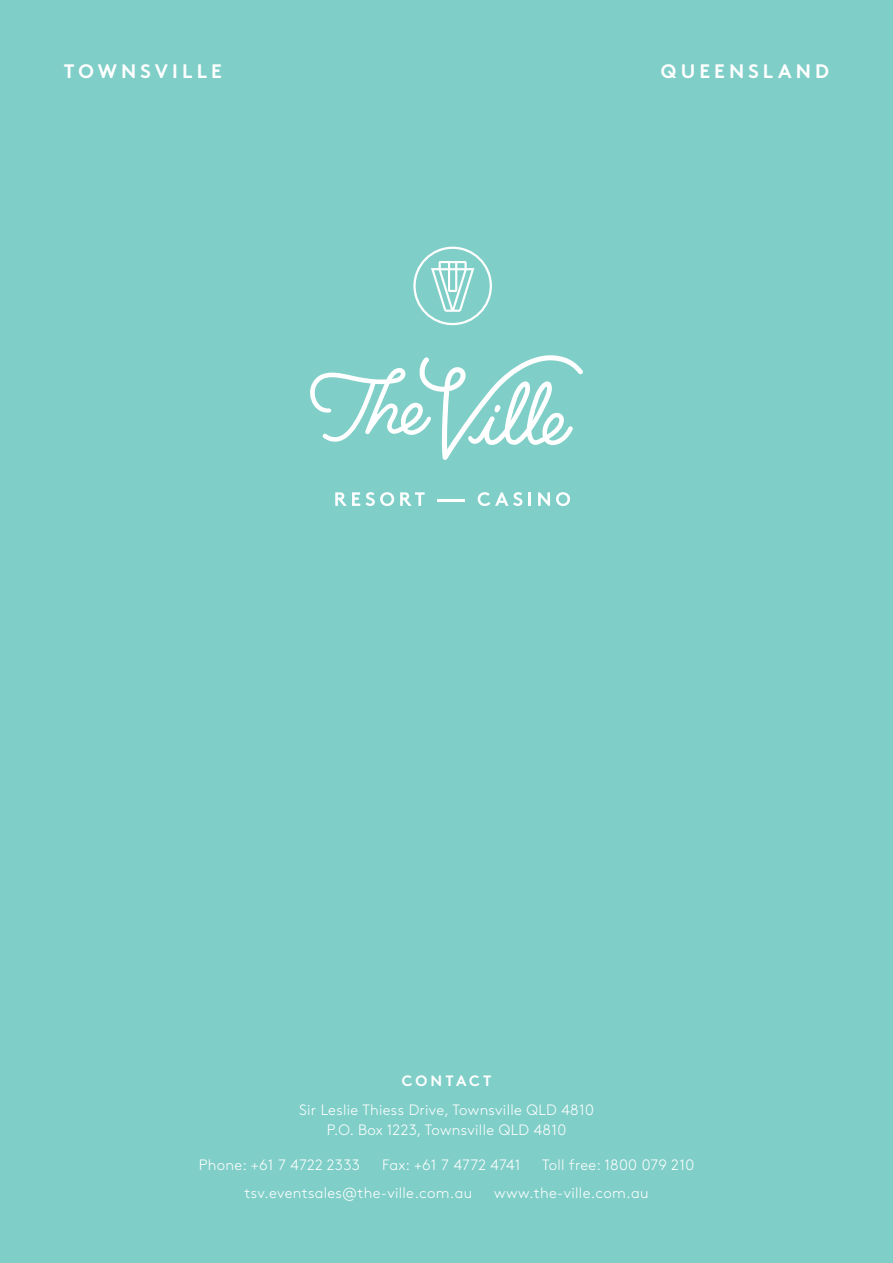
<style>
.page{position:relative;width:893px;height:1263px;background:#80cec8}
.page>*{position:absolute;margin:0;border:0;box-sizing:border-box;transform-origin:0 0}
.t1{font:700 19.5px "Brown Std";letter-spacing:.21em;color:#fff}
.t2{font:300 15px/20.1px "Brown Std";letter-spacing:.02em;color:#fff;text-align:center}
.t3{font:300 15px "Brown Std";color:#fff}
.t4{font:700 15px "Brown Std";letter-spacing:.205em;color:#fff}
</style>
<div class="page">
<svg style="left:335px;top:492px;width:59px;height:14px"></svg>
<svg style="left:400px;top:492px;width:25px;height:14px"></svg>
<hr style="left:438px;top:500px;width:27px;height:2px;background:#fff">
<svg style="left:478px;top:492px;width:44px;height:14px"></svg>
<svg style="left:529px;top:492px;width:2px;height:14px"></svg>
<svg style="left:538px;top:492px;width:12px;height:14px"></svg>
<svg style="left:556px;top:492px;width:14px;height:14px"></svg>
<svg style="left:413px;top:247px;width:79px;height:78px"></svg>
<svg style="left:310px;top:355px;width:273px;height:105px"></svg>
<h1 class="t1" style="left:64px;top:60px;width:160px">TOWNSVILLE</h1>
<h1 class="t1" style="left:661px;top:60px;width:170px">QUEENSLAND</h1>
<p class="t4" style="left:402px;top:1071px;width:91px">CONTACT</p>
<p class="t2" style="left:299px;top:1099px;width:296px">Sir Leslie Thiess Drive, Townsville QLD 4810<br>P.O. Box 1223, Townsville QLD 4810</p>
<p class="t2" style="left:199px;top:1155px;width:163px">Phone: +61 7 4722 2333</p>
<p class="t3" style="left:382px;top:1156px;width:140px">Fax: +61 7 4772 4741</p>
<p class="t2" style="left:542px;top:1155px;width:154px">Toll free: 1800 079 210</p>
<p class="t2" style="left:244px;top:1183px;width:229px">tsv.eventsales@the-ville.com.au</p>
<p class="t2" style="left:494px;top:1183px;width:156px">www.the-ville.com.au</p>
</div>
